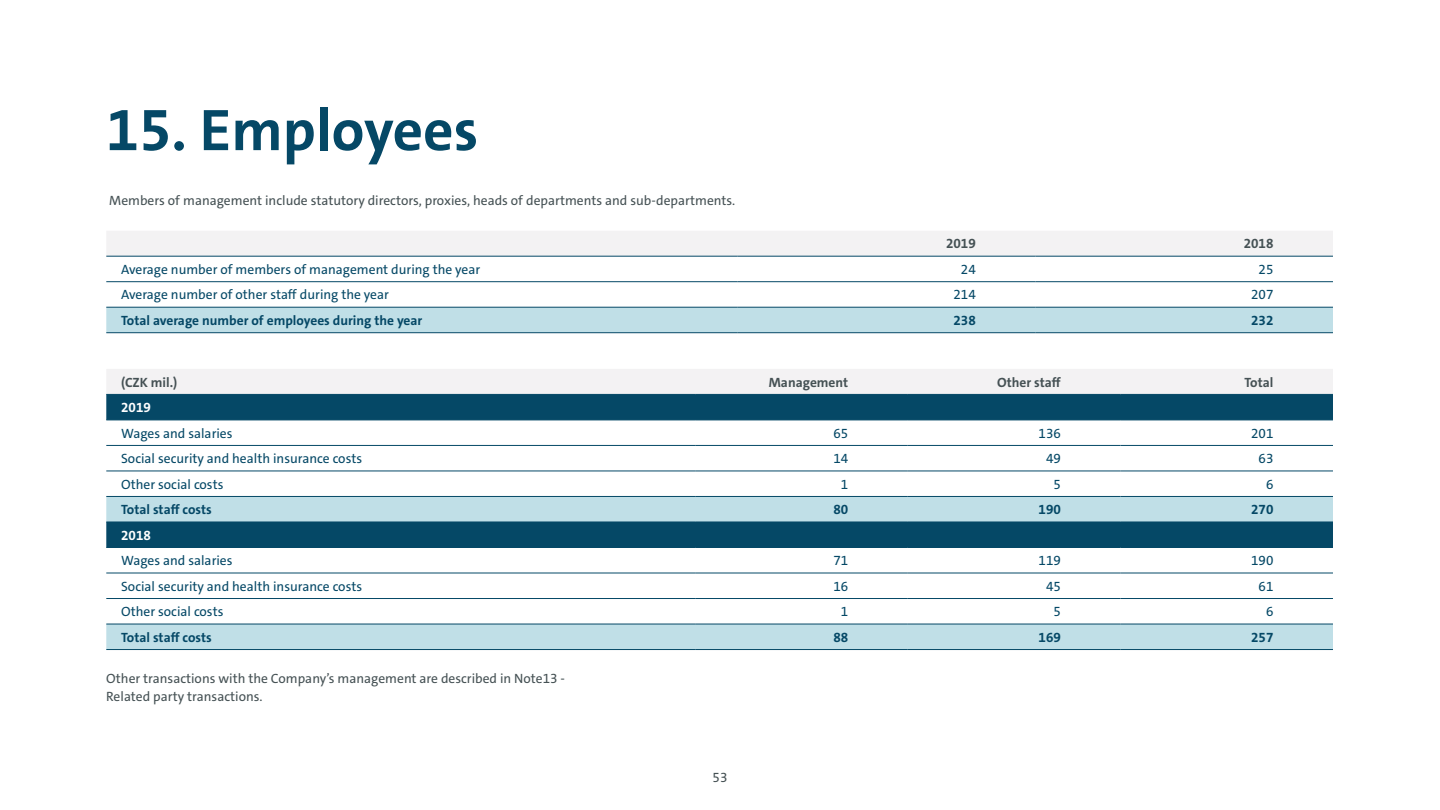
<style>
.page{position:relative;width:1440px;height:810px;background:#fff}
.page>*{position:absolute;margin:0;border:0;box-sizing:border-box;transform-origin:0 0}
.t1{font:700 59.25px "VWAG The Sans";color:#054866}
.t2{font:13.5px "VWAG The Sans";color:#054866}
.t3{font:13.5px/18px "VWAG The Sans";color:#455154}
.t4{font:700 13.5px "VWAG The Sans";color:#054866}
.t5{font:700 13.5px "VWAG The Sans";color:#455154}
.t6{font:700 13.5px "VWAG The Sans";color:#fff}
</style>
<div class="page">
<div style="left:106px;top:231px;width:1227px;height:25px;background:#f3f2f3"></div>
<div style="left:106px;top:308px;width:1227px;height:25px;background:#c0dfe7"></div>
<hr style="left:106px;top:282px;width:632px;height:1px;background:#054866">
<hr style="left:738px;top:282px;width:297px;height:1px;background:#054866">
<hr style="left:1035px;top:282px;width:298px;height:1px;background:#054866">
<hr style="left:106px;top:307px;width:632px;height:1px;background:#054866">
<hr style="left:738px;top:307px;width:297px;height:1px;background:#054866">
<hr style="left:1035px;top:307px;width:298px;height:1px;background:#054866">
<hr style="left:106px;top:333px;width:632px;height:1px;background:#054866">
<hr style="left:738px;top:333px;width:297px;height:1px;background:#054866">
<hr style="left:1035px;top:333px;width:298px;height:1px;background:#054866">
<hr style="left:106px;top:256px;width:632px;height:1px;background:#054866">
<hr style="left:738px;top:256px;width:297px;height:1px;background:#054866">
<hr style="left:1035px;top:256px;width:298px;height:1px;background:#054866">
<div style="left:106px;top:369px;width:1227px;height:25px;background:#f3f2f3"></div>
<svg style="left:106px;top:395px;width:1227px;height:76px"></svg>
<svg style="left:106px;top:497px;width:1227px;height:152px"></svg>
<hr style="left:106px;top:394px;width:589px;height:1px;background:#054866">
<hr style="left:695px;top:394px;width:213px;height:1px;background:#054866">
<hr style="left:908px;top:394px;width:212px;height:1px;background:#054866">
<hr style="left:1120px;top:394px;width:213px;height:1px;background:#054866">
<hr style="left:106px;top:420px;width:589px;height:1px;background:#054866">
<hr style="left:695px;top:420px;width:213px;height:1px;background:#054866">
<hr style="left:908px;top:420px;width:212px;height:1px;background:#054866">
<hr style="left:1120px;top:420px;width:213px;height:1px;background:#054866">
<hr style="left:106px;top:445px;width:589px;height:1px;background:#054866">
<hr style="left:695px;top:445px;width:213px;height:1px;background:#054866">
<hr style="left:908px;top:445px;width:212px;height:1px;background:#054866">
<hr style="left:1120px;top:445px;width:213px;height:1px;background:#054866">
<hr style="left:106px;top:471px;width:589px;height:1px;background:#054866">
<hr style="left:695px;top:471px;width:213px;height:1px;background:#054866">
<hr style="left:908px;top:471px;width:212px;height:1px;background:#054866">
<hr style="left:1120px;top:471px;width:213px;height:1px;background:#054866">
<hr style="left:106px;top:496px;width:589px;height:1px;background:#054866">
<hr style="left:695px;top:496px;width:213px;height:1px;background:#054866">
<hr style="left:908px;top:496px;width:212px;height:1px;background:#054866">
<hr style="left:1120px;top:496px;width:213px;height:1px;background:#054866">
<hr style="left:106px;top:522px;width:589px;height:1px;background:#054866">
<hr style="left:695px;top:522px;width:213px;height:1px;background:#054866">
<hr style="left:908px;top:522px;width:212px;height:1px;background:#054866">
<hr style="left:1120px;top:522px;width:213px;height:1px;background:#054866">
<hr style="left:106px;top:547px;width:589px;height:1px;background:#054866">
<hr style="left:695px;top:547px;width:213px;height:1px;background:#054866">
<hr style="left:908px;top:547px;width:212px;height:1px;background:#054866">
<hr style="left:1120px;top:547px;width:213px;height:1px;background:#054866">
<hr style="left:106px;top:573px;width:589px;height:1px;background:#054866">
<hr style="left:695px;top:573px;width:213px;height:1px;background:#054866">
<hr style="left:908px;top:573px;width:212px;height:1px;background:#054866">
<hr style="left:1120px;top:573px;width:213px;height:1px;background:#054866">
<hr style="left:106px;top:598px;width:589px;height:1px;background:#054866">
<hr style="left:695px;top:598px;width:213px;height:1px;background:#054866">
<hr style="left:908px;top:598px;width:212px;height:1px;background:#054866">
<hr style="left:1120px;top:598px;width:213px;height:1px;background:#054866">
<hr style="left:106px;top:624px;width:589px;height:1px;background:#054866">
<hr style="left:695px;top:624px;width:213px;height:1px;background:#054866">
<hr style="left:908px;top:624px;width:212px;height:1px;background:#054866">
<hr style="left:1120px;top:624px;width:213px;height:1px;background:#054866">
<hr style="left:106px;top:649px;width:589px;height:1px;background:#054866">
<hr style="left:695px;top:649px;width:213px;height:1px;background:#054866">
<hr style="left:908px;top:649px;width:212px;height:1px;background:#054866">
<hr style="left:1120px;top:649px;width:213px;height:1px;background:#054866">
<h1 class="t1" style="left:106px;top:92px;width:373px">15. Employees</h1>
<p class="t3" style="left:109px;top:192px;width:627px">Members of management include statutory directors, proxies, heads of departments and sub-departments.</p>
<p class="t5" style="left:946px;top:235px;width:31px">2019</p>
<p class="t5" style="left:1244px;top:235px;width:31px">2018</p>
<p class="t2" style="left:121px;top:261px;width:361px">Average number of members of management during the year</p>
<p class="t2" style="left:961px;top:261px;width:16px">24</p>
<p class="t2" style="left:1259px;top:261px;width:16px">25</p>
<p class="t2" style="left:121px;top:286px;width:269px">Average number of other staff during the year</p>
<p class="t2" style="left:954px;top:286px;width:24px">214</p>
<p class="t2" style="left:1251px;top:286px;width:24px">207</p>
<p class="t4" style="left:121px;top:312px;width:303px">Total average number of employees during the year</p>
<p class="t4" style="left:954px;top:312px;width:24px">238</p>
<p class="t4" style="left:1251px;top:312px;width:24px">232</p>
<p class="t5" style="left:121px;top:373px;width:58px">(CZK mil.)</p>
<p class="t5" style="left:769px;top:373px;width:81px">Management</p>
<p class="t5" style="left:997px;top:373px;width:65px">Other staff</p>
<p class="t5" style="left:1245px;top:373px;width:30px">Total</p>
<p class="t6" style="left:121px;top:399px;width:31px">2019</p>
<p class="t2" style="left:121px;top:424px;width:113px">Wages and salaries</p>
<p class="t2" style="left:833px;top:424px;width:16px">65</p>
<p class="t2" style="left:1039px;top:424px;width:24px">136</p>
<p class="t2" style="left:1251px;top:424px;width:24px">201</p>
<p class="t2" style="left:121px;top:450px;width:242px">Social security and health insurance costs</p>
<p class="t2" style="left:833px;top:450px;width:16px">14</p>
<p class="t2" style="left:1046px;top:450px;width:16px">49</p>
<p class="t2" style="left:1259px;top:450px;width:16px">63</p>
<p class="t2" style="left:121px;top:475px;width:104px">Other social costs</p>
<p class="t2" style="left:841px;top:475px;width:9px">1</p>
<p class="t2" style="left:1053px;top:475px;width:9px">5</p>
<p class="t2" style="left:1266px;top:475px;width:9px">6</p>
<p class="t4" style="left:121px;top:501px;width:92px">Total staff costs</p>
<p class="t4" style="left:833px;top:501px;width:16px">80</p>
<p class="t4" style="left:1039px;top:501px;width:24px">190</p>
<p class="t4" style="left:1251px;top:501px;width:24px">270</p>
<p class="t6" style="left:121px;top:527px;width:31px">2018</p>
<p class="t2" style="left:121px;top:552px;width:113px">Wages and salaries</p>
<p class="t2" style="left:833px;top:552px;width:16px">71</p>
<p class="t2" style="left:1039px;top:552px;width:24px">119</p>
<p class="t2" style="left:1251px;top:552px;width:24px">190</p>
<p class="t2" style="left:121px;top:578px;width:242px">Social security and health insurance costs</p>
<p class="t2" style="left:833px;top:578px;width:16px">16</p>
<p class="t2" style="left:1046px;top:578px;width:16px">45</p>
<p class="t2" style="left:1259px;top:578px;width:16px">61</p>
<p class="t2" style="left:121px;top:603px;width:104px">Other social costs</p>
<p class="t2" style="left:841px;top:603px;width:9px">1</p>
<p class="t2" style="left:1053px;top:603px;width:9px">5</p>
<p class="t2" style="left:1266px;top:603px;width:9px">6</p>
<p class="t4" style="left:121px;top:629px;width:92px">Total staff costs</p>
<p class="t4" style="left:833px;top:629px;width:16px">88</p>
<p class="t4" style="left:1039px;top:629px;width:24px">169</p>
<p class="t4" style="left:1251px;top:629px;width:24px">257</p>
<p class="t3" style="left:106px;top:669px;width:460px">Other transactions with the Company’s management are described in Note13 -<br>Related party transactions.</p>
<p class="t3" style="left:713px;top:769px;width:16px">53</p>
</div>
